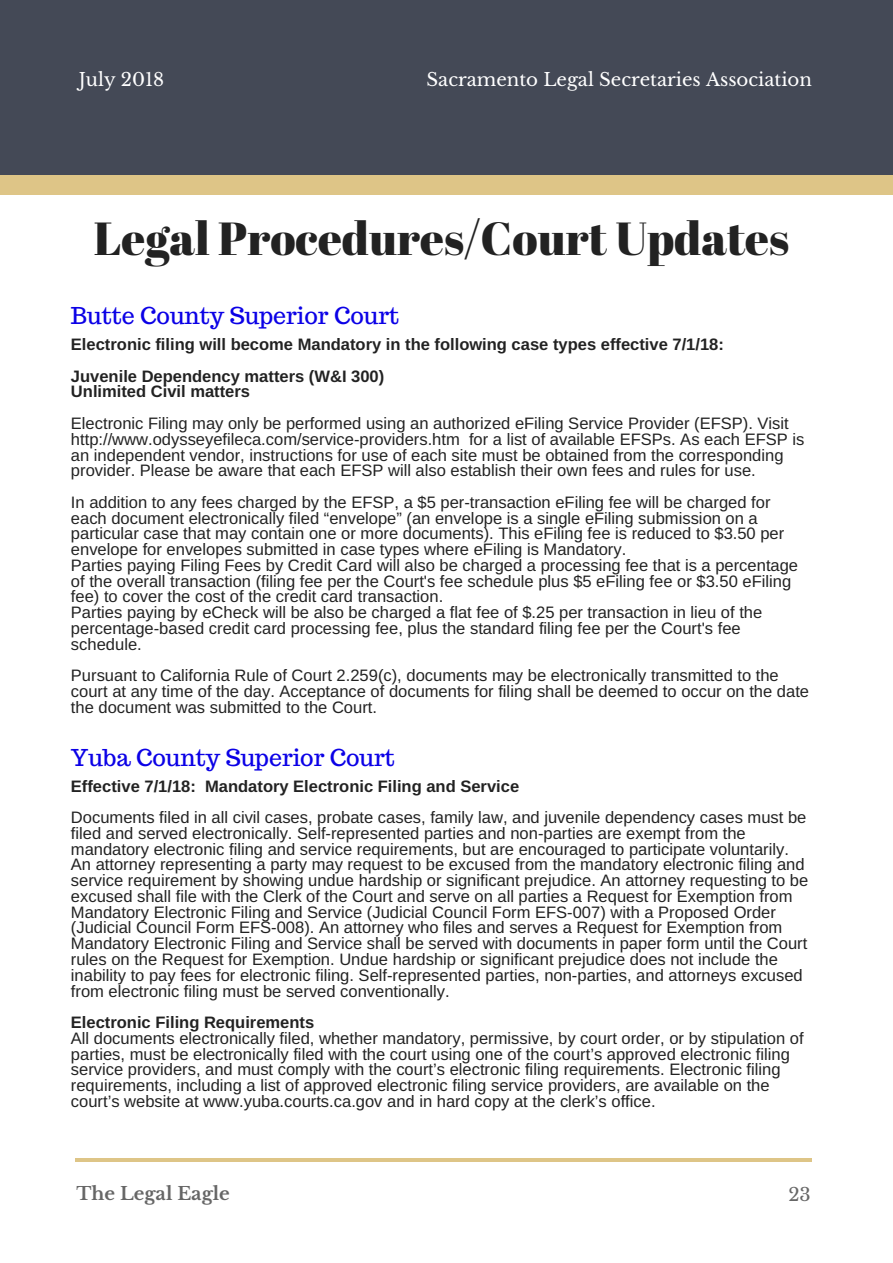
<style>
.page{position:relative;width:893px;height:1263px;background:#fff}
.page>*{position:absolute;margin:0;border:0;box-sizing:border-box;transform-origin:0 0}
.t1{font:46.35px "Abril Fatface";color:#222}
.t2{font:23.25px "Trocchi";color:#0b00e6}
.t3{font:18.15px "Libre Baskerville";color:#fff}
.t4{font:700 18.15px "Libre Baskerville";color:#666}
.t5{font:18.15px "Libre Baskerville";color:#666}
.t6{font:16.5px/15.8px "Arimo";color:#222}
.t7{font:700 16.5px/31.5px "Arimo";color:#222}
</style>
<div class="page">
<div style="left:0;top:163px;width:893px;height:32px;background:#dec587"></div>
<div style="left:0;top:0;width:893px;height:175px;background:#444956"></div>
<hr style="left:75px;top:1159px;width:737px;height:3px;background:#dec587">
<p class="t3" style="left:79px;top:68px;width:87px">July 2018</p>
<p class="t3" style="left:427px;top:68px;width:387px">Sacramento Legal Secretaries Association</p>
<h1 class="t1" style="left:94px;top:206px;width:697px">Legal Procedures/Court Updates</h1>
<h2 class="t2" style="left:71px;top:301px;width:330px">Butte County Superior Court</h2>
<p class="t7" style="left:71px;top:329px;width:654px">Electronic filing will become Mandatory in the following case types effective 7/1/18:<br>Juvenile Dependency matters (W&amp;I 300)</p>
<p class="t7" style="left:71px;top:376px;width:181px">Unlimited Civil matters</p>
<p class="t6" style="left:71px;top:415px;width:735px">Electronic Filing may only be performed using an authorized eFiling Service Provider (EFSP). Visit http://www.odysseyefileca.com/service-providers.htm for a list of available EFSPs. As each EFSP is an independent vendor, instructions for use of each site must be obtained from the corresponding provider. Please be aware that each EFSP will also establish their own fees and rules for use.</p>
<p class="t6" style="left:71px;top:494px;width:729px">In addition to any fees charged by the EFSP, a $5 per-transaction eFiling fee will be charged for each document electronically filed “envelope” (an envelope is a single eFiling submission on a particular case that may contain one or more documents). This eFiling fee is reduced to $3.50 per envelope for envelopes submitted in case types where eFiling is Mandatory.<br>Parties paying Filing Fees by Credit Card will also be charged a processing fee that is a percentage of the overall transaction (filing fee per the Court's fee schedule plus $5 eFiling fee or $3.50 eFiling fee) to cover the cost of the credit card transaction.<br>Parties paying by eCheck will be also be charged a flat fee of $.25 per transaction in lieu of the percentage-based credit card processing fee, plus the standard filing fee per the Court's fee schedule.</p>
<p class="t6" style="left:71px;top:668px;width:740px">Pursuant to California Rule of Court 2.259(c), documents may be electronically transmitted to the court at any time of the day. Acceptance of documents for filing shall be deemed to occur on the date the document was submitted to the Court.</p>
<h2 class="t2" style="left:71px;top:742px;width:326px">Yuba County Superior Court</h2>
<p class="t7" style="left:71px;top:770px;width:450px">Effective 7/1/18: Mandatory Electronic Filing and Service</p>
<p class="t6" style="left:71px;top:809px;width:739px">Documents filed in all civil cases, probate cases, family law, and juvenile dependency cases must be filed and served electronically. Self-represented parties and non-parties are exempt from the mandatory electronic filing and service requirements, but are encouraged to participate voluntarily.<br>An attorney representing a party may request to be excused from the mandatory electronic filing and service requirement by showing undue hardship or significant prejudice. An attorney requesting to be excused shall file with the Clerk of the Court and serve on all parties a Request for Exemption from Mandatory Electronic Filing and Service (Judicial Council Form EFS-007) with a Proposed Order (Judicial Council Form EFS-008). An attorney who files and serves a Request for Exemption from Mandatory Electronic Filing and Service shall be served with documents in paper form until the Court rules on the Request for Exemption. Undue hardship or significant prejudice does not include the inability to pay fees for electronic filing. Self-represented parties, non-parties, and attorneys excused from electronic filing must be served conventionally.</p>
<p class="t7" style="left:71px;top:1006px;width:245px">Electronic Filing Requirements</p>
<p class="t6" style="left:71px;top:1030px;width:734px">All documents electronically filed, whether mandatory, permissive, by court order, or by stipulation of parties, must be electronically filed with the court using one of the court’s approved electronic filing service providers, and must comply with the court’s electronic filing requirements. Electronic filing requirements, including a list of approved electronic filing service providers, are available on the court’s website at www.yuba.courts.ca.gov and in hard copy at the clerk’s office.</p>
<p class="t4" style="left:77px;top:1182px;width:155px">The Legal Eagle</p>
<p class="t5" style="left:788px;top:1183px;width:24px">23</p>
</div>
